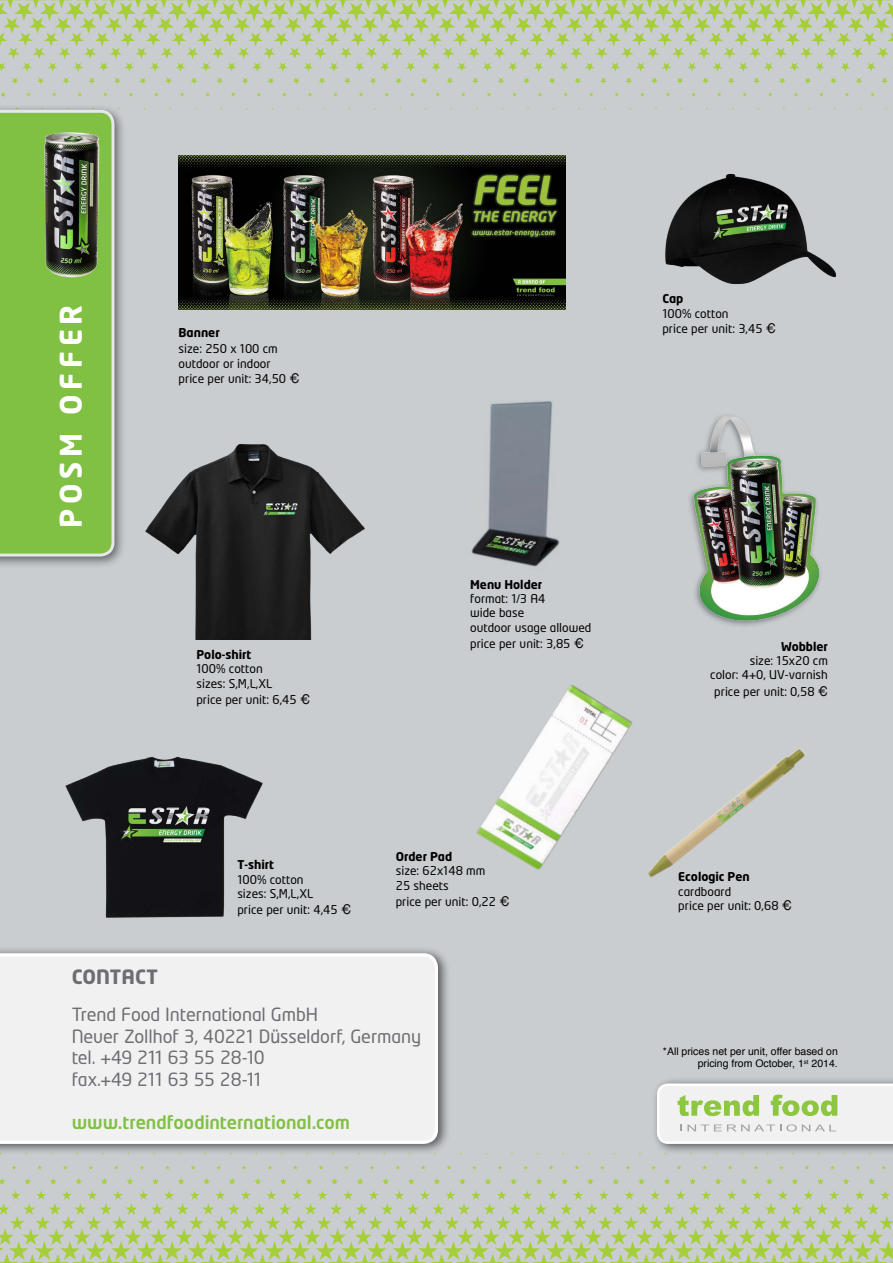
<style>
.page{position:relative;width:893px;height:1263px;background:#c9cdd0}
.page>*{position:absolute;margin:0;border:0;box-sizing:border-box;transform-origin:0 0}
.t1{font:700 29.4px "Neo Tech";letter-spacing:.165em;color:#fff}
.t2{font:700 19.5px "Neo Tech";color:#6d6e71}
.t3{font:18px/21.6px "Neo Tech";letter-spacing:-.005em;color:#6d6e71}
.t4{font:500 18px "Neo Tech";color:#80c042}
.t5{font:12px/14.4px "Neo Tech";color:#000}
.t6{font:700 12px "Neo Tech";color:#000}
.t7{font:10.5px/12.6px "Helvetica";color:#000;text-align:right}
.s1{font-family:"Helvetica";font-size:13.5px}
.s2{font-weight:700}
.s3{font-family:"Helvetica"}
.s4{font-family:"Helvetica";font-size:19.2px}
</style>
<div class="page">
<svg style="left:0;top:1152px;width:893px;height:111px"></svg>
<svg style="left:0;top:1248px;width:18px;height:15px"></svg>
<svg style="left:0;top:0;width:893px;height:110px"></svg>
<img style="left:65px;top:756px;width:198px;height:161px">
<img style="left:145px;top:444px;width:220px;height:195px">
<img style="left:665px;top:174px;width:171px;height:110px">
<div style="left:652px;top:1076px;width:241px;height:79px;background:#000;opacity:.58"></div>
<div style="left:0;top:946px;width:451px;height:209px;background:#000;opacity:.58"></div>
<div style="left:0;top:953px;width:438px;height:191px;background:#f1f1f2"></div>
<svg style="left:657px;top:1083px;width:236px;height:61px;background:#e4eadc"></svg>
<img style="left:689px;top:415px;width:132px;height:211px">
<img style="left:471px;top:401px;width:89px;height:166px">
<div style="left:0;top:104px;width:127px;height:465px;background:#000;opacity:.51"></div>
<div style="left:0;top:110px;width:114px;height:446px;background:#80c042"></div>
<img style="left:33px;top:126px;width:78px;height:156px">
<img style="left:476px;top:684px;width:156px;height:186px">
<img style="left:648px;top:749px;width:157px;height:128px">
<img style="left:179px;top:155px;width:386px;height:155px">
<h1 class="t1" style="left:59px;top:528px;width:225px;rotate:-90deg">POSM OFFER</h1>
<p class="t6" style="left:179px;top:327px;width:43px">Banner</p>
<p class="t5" style="left:179px;top:341px;width:122px;line-height:15px">size: 250 x 100 cm outdoor or indoor<br>price per unit: 34,50 <span class="s1">€</span></p>
<p class="t6" style="left:196px;top:649px;width:56px">Polo-shirt</p>
<p class="t5" style="left:196px;top:662px;width:77px">100% cotton sizes: S,M,L,XL</p>
<p class="t5" style="left:196px;top:693px;width:115px">price per unit: 6,45 <span class="s1">€</span></p>
<p class="t5" style="left:470px;top:578px;width:123px"><span class="s2">Menu Holder<br></span>format: 1<span class="s3">/</span>3 A4<br>wide base<br>outdoor usage allowed</p>
<p class="t5" style="left:470px;top:637px;width:115px">price per unit: 3,85 <span class="s1">€</span></p>
<p class="t6" style="left:237px;top:860px;width:38px">T-shirt</p>
<p class="t5" style="left:237px;top:872px;width:77px">100% cotton sizes: S,M,L,XL</p>
<p class="t5" style="left:237px;top:903px;width:115px">price per unit: 4,45 <span class="s1">€</span></p>
<p class="t6" style="left:396px;top:851px;width:58px">Order Pad</p>
<p class="t5" style="left:396px;top:864px;width:91px">size: 62x148 mm<br>25 sheets</p>
<p class="t5" style="left:396px;top:895px;width:115px">price per unit: 0,22 <span class="s1">€</span></p>
<h2 class="t2" style="left:72px;top:969px;width:88px">CONTACT</h2>
<h3 class="t3" style="left:72px;top:1004px;width:351px">Trend Food International GmbH<br>Neuer Zollhof 3, 40221 D<span class="s4">ü</span>sseldorf, Germany tel. <span class="s3">+</span>49 211 63 55 28-10<br>fax.<span class="s3">+</span>49 211 63 55 28-11</h3>
<h3 class="t4" style="left:72px;top:1115px;width:280px">www.trendfoodinternational.com</h3>
<p class="t6" style="left:662px;top:294px;width:23px">Cap</p>
<p class="t5" style="left:662px;top:307px;width:115px;line-height:15px">100% cotton<br>price per unit: 3,45 <span class="s1">€</span></p>
<p class="t6" style="left:781px;top:641px;width:48px">Wobbler</p>
<p class="t5" style="left:710px;top:654px;width:119px;text-align:right">size: 15x20 cm<br>color: 4<span class="s3">+</span>0, UV-varnish</p>
<p class="t5" style="left:714px;top:684px;width:115px">price per unit: 0,58 <span class="s1">€</span></p>
<p class="t6" style="left:678px;top:872px;width:73px">Ecologic Pen</p>
<p class="t5" style="left:678px;top:885px;width:115px">cardboard<br>price per unit: 0,68 <span class="s1">€</span></p>
<p class="t7" style="left:663px;top:1045px;width:176px">*All prices net per unit, offer based on pricing from October, 1<sup>st</sup> 2014.</p>
</div>
